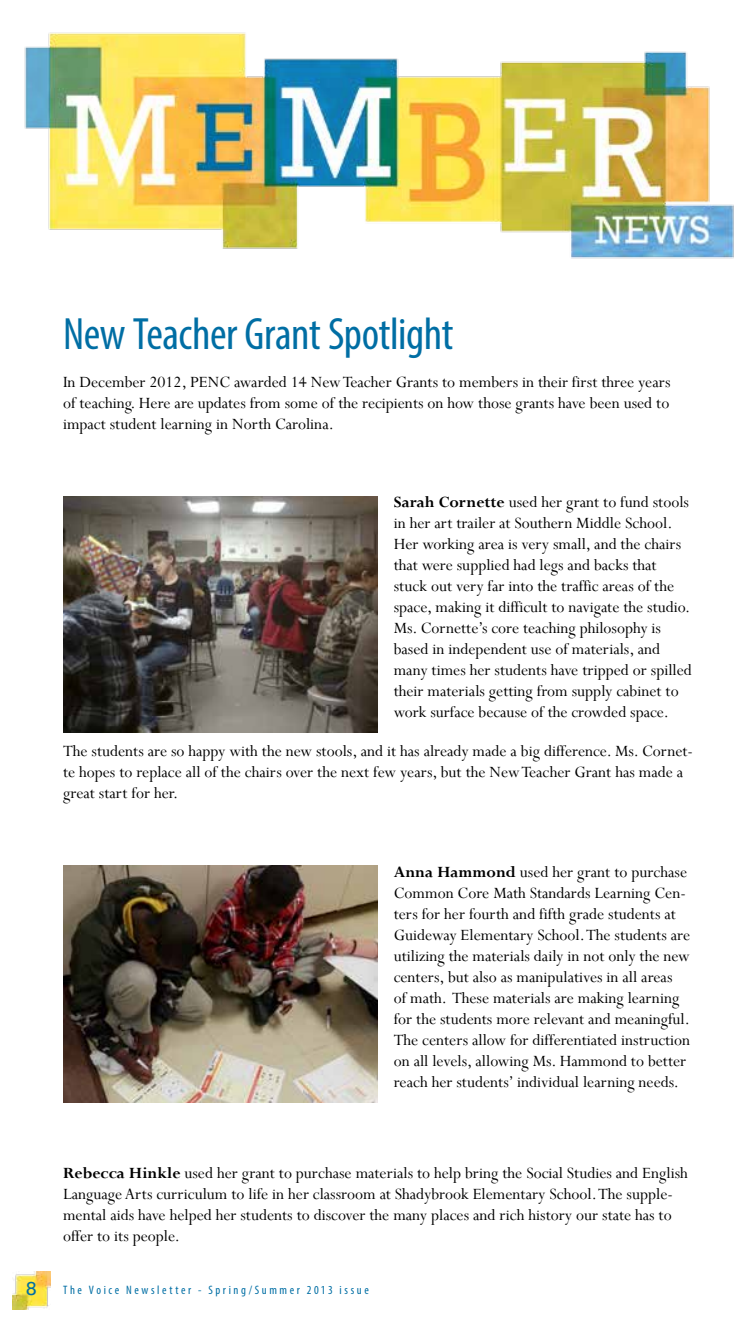
<style>
.page{position:relative;width:756px;height:1323px;background:#fff}
.page>*{position:absolute;margin:0;border:0;box-sizing:border-box;transform-origin:0 0}
.t1{font:condensed 45.5px "Myriad Pro";letter-spacing:-.01em;color:#006ea4}
.t2{font:19.25px "Rockwell";color:#006ea4}
.t3{font:17.5px/21px "Perpetua";color:#000}
.t4{font:condensed 12.25px "Myriad Pro";letter-spacing:.215em;color:#006ea4}
.s1{font-weight:700}
</style>
<div class="page">
<img style="left:24px;top:32px;width:710px;height:227px">
<img style="left:63px;top:866px;width:315px;height:236px">
<img style="left:63px;top:496px;width:315px;height:236px">
<img style="left:13px;top:1272px;width:37px;height:38px">
<h1 class="t1" style="left:63px;top:307px;width:392px">New Teacher Grant Spotlight</h1>
<p class="t3" style="left:63px;top:371px;width:609px;text-align:justify">In December 2012, PENC awarded 14 New Teacher Grants to members in their first three years of teaching. Here are updates from some of the recipients on how those grants have been used to impact student learning in North Carolina.</p>
<p class="t3" style="left:394px;top:491px;width:300px"><span class="s1">Sarah Cornette</span> used her grant to fund stools in her art trailer at Southern Middle School.<br>Her working area is very small, and the chairs that were supplied had legs and backs that stuck out very far into the traffic areas of the space, making it difficult to navigate the studio.<br>Ms. Cornette’s core teaching philosophy is based in independent use of materials, and many times her students have tripped or spilled their materials getting from supply cabinet to work surface because of the crowded space.</p>
<p class="t3" style="left:63px;top:740px;width:632px">The students are so happy with the new stools, and it has already made a big difference. Ms. Cornet&shy;te hopes to replace all of the chairs over the next few years, but the New Teacher Grant has made a great start for her.</p>
<p class="t3" style="left:394px;top:861px;width:298px"><span class="s1">Anna Hammond</span> used her grant to purchase Common Core Math Standards Learning Cen&shy;ters for her fourth and fifth grade students at Guideway Elementary School. The students are utilizing the materials daily in not only the new centers, but also as manipulatives in all areas<br>of math. These materials are making learning for the students more relevant and meaningful.<br>The centers allow for differentiated instruction on all levels, allowing Ms. Hammond to better reach her students’ individual learning needs.</p>
<p class="t3" style="left:63px;top:1162px;width:626px"><span class="s1">Rebecca Hinkle</span> used her grant to purchase materials to help bring the Social Studies and English Language Arts curriculum to life in her classroom at Shadybrook Elementary School. The supple&shy;mental aids have helped her students to discover the many places and rich history our state has to offer to its people.</p>
<p class="t2" style="left:26px;top:1277px;width:12px">8</p>
<p class="t4" style="left:63px;top:1283px;width:307px">The Voice Newsletter - Spring/Summer 2013 issue</p>
</div>
